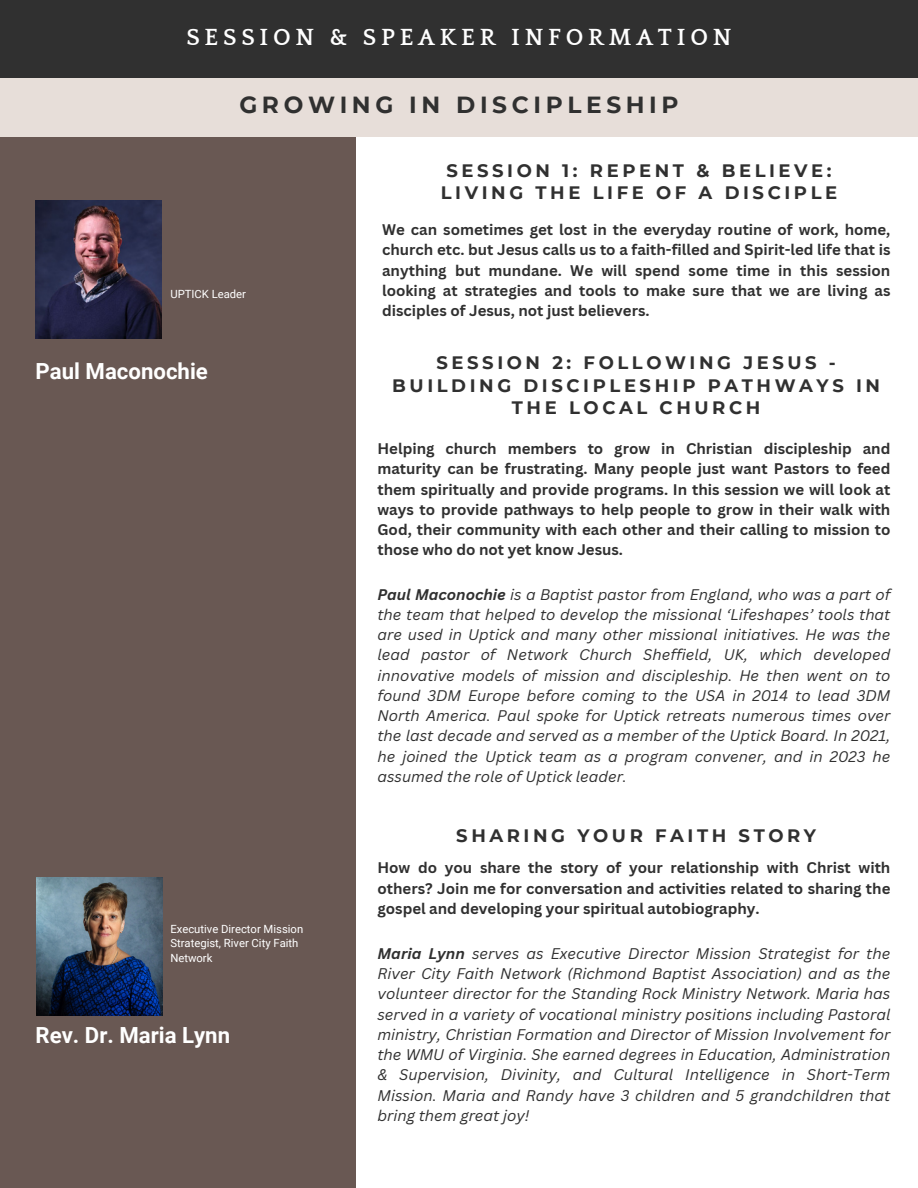
<style>
.page{position:relative;width:918px;height:1188px;background:#fff}
.page>*{position:absolute;margin:0;border:0;box-sizing:border-box;transform-origin:0 0}
.t1{font:700 24px "Quattrocento";letter-spacing:.2em;color:#fff}
.t2{font:700 23.25px "Montserrat";letter-spacing:.2em;color:#303030}
.t3{font:700 22.2px "Roboto";color:#fff}
.t4{font:700 18px/22.5px "Montserrat";letter-spacing:.2em;color:#303030;text-align:center}
.t5{font:italic 15px/20.2px "Canva Sans";color:#303030;text-align:justify}
.t6{font:700 15px/20.2px "Canva Sans";color:#303030;text-align:justify}
.t7{font:11.25px/14.1px "Roboto";color:#fff}
.s1{font-weight:700}
</style>
<div class="page">
<div style="left:0;top:137px;width:356px;height:1051px;background:#695853"></div>
<img style="left:37px;top:877px;width:126px;height:139px">
<div style="left:0;top:77px;width:918px;height:60px;background:#e7ded9"></div>
<img style="left:36px;top:200px;width:126px;height:138px">
<div style="left:0;top:0;width:918px;height:77px;background:#303030"></div>
<h4 class="t1" style="left:186px;top:25px;width:547px">SESSION &amp; SPEAKER INFORMATION</h4>
<p class="t2" style="left:239px;top:90px;width:441px">GROWING IN DISCIPLESHIP</p>
<h5 class="t7" style="left:170px;top:287px;width:77px">UPTICK Leader</h5>
<h3 class="t3" style="left:36px;top:359px;width:174px">Paul Maconochie</h3>
<p class="t7" style="left:170px;top:922px;width:134px">Executive Director Mission<br>Strategist, River City Faith<br>Network</p>
<h1 class="t3" style="left:36px;top:1023px;width:196px">Rev. Dr. Maria Lynn</h1>
<h2 class="t4" style="left:441px;top:159px;width:398px">SESSION 1: REPENT &amp; BELIEVE:<br>LIVING THE LIFE OF A DISCIPLE</h2>
<h5 class="t6" style="left:382px;top:219px;width:510px">We can sometimes get lost in the everyday routine of work, home, church etc. but Jesus calls us to a faith-filled and Spirit-led life that is anything but mundane. We will spend some time in this session looking at strategies and tools to make sure that we are living as disciples of Jesus, not just believers.</h5>
<h3 class="t4" style="left:392px;top:352px;width:489px">SESSION 2: FOLLOWING JESUS -<br>BUILDING DISCIPLESHIP PATHWAYS IN<br>THE LOCAL CHURCH</h3>
<h4 class="t6" style="left:377px;top:438px;width:514px">Helping church members to grow in Christian discipleship and maturity can be frustrating. Many people just want Pastors to feed them spiritually and provide programs. In this session we will look at ways to provide pathways to help people to grow in their walk with God, their community with each other and their calling to mission to those who do not yet know Jesus.</h4>
<h3 class="t5" style="left:377px;top:584px;width:514px"><span class="s1">Paul Maconochie</span> is a Baptist pastor from England, who was a part of the team that helped to develop the missional ‘Lifeshapes’ tools that are used in Uptick and many other missional initiatives. He was the lead pastor of Network Church Sheffield, UK, which developed innovative models of mission and discipleship. He then went on to found 3DM Europe before coming to the USA in 2014 to lead 3DM North America. Paul spoke for Uptick retreats numerous times over the last decade and served as a member of the Uptick Board. In 2021, he joined the Uptick team as a program convener, and in 2023 he assumed the role of Uptick leader.</h3>
<h2 class="t4" style="left:456px;top:824px;width:361px">SHARING YOUR FAITH STORY</h2>
<p class="t6" style="left:377px;top:857px;width:514px">How do you share the story of your relationship with Christ with others? Join me for conversation and activities related to sharing the gospel and developing your spiritual autobiography.</p>
<p class="t5" style="left:377px;top:943px;width:515px"><span class="s1">Maria Lynn</span> serves as Executive Director Mission Strategist for the River City Faith Network (Richmond Baptist Association) and as the volunteer director for the Standing Rock Ministry Network. Maria has served in a variety of vocational ministry positions including Pastoral ministry, Christian Formation and Director of Mission Involvement for the WMU of Virginia. She earned degrees in Education, Administration &amp; Supervision, Divinity, and Cultural Intelligence in Short-Term Mission. Maria and Randy have 3 children and 5 grandchildren that bring them great joy!</p>
</div>
